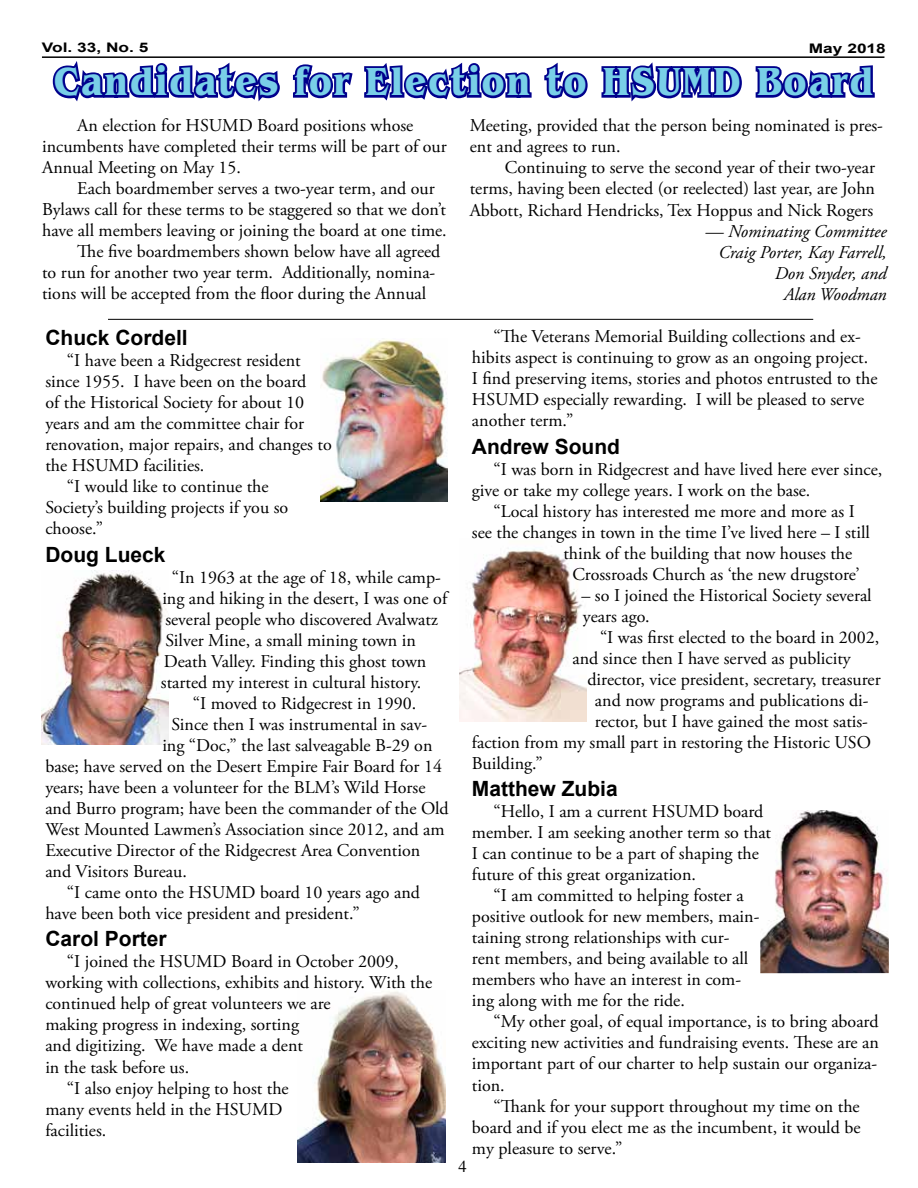
<style>
.page{position:relative;width:918px;height:1188px;background:#fff}
.page>*{position:absolute;margin:0;border:0;box-sizing:border-box;transform-origin:0 0}
.t1{font:700 41.1px "Benguiat Std ITC";letter-spacing:.07em;color:#79cfe7;scale:.84 1}
.t2{font:700 21px "Arial";color:#000}
.t3{font:18px/21px "Adobe Garamond Pro";color:#000}
.t4{font:italic 18px/21px "Adobe Garamond Pro";color:#000;text-align:right}
.t5{font:16.5px "Times";color:#000}
.t6{font:700 13.2px "Arial";color:#000;scale:1.31 1}
</style>
<div class="page">
<hr style="left:42px;top:56px;width:842px;height:2px;background:#000">
<img style="left:459px;top:548px;width:128px;height:174px">
<img style="left:41px;top:571px;width:128px;height:174px">
<img style="left:297px;top:991px;width:148px;height:171px">
<img style="left:320px;top:339px;width:128px;height:163px">
<svg style="left:52px;top:61px;width:228px;height:41px"></svg>
<svg style="left:292px;top:64px;width:61px;height:35px"></svg>
<svg style="left:364px;top:62px;width:168px;height:39px"></svg>
<svg style="left:544px;top:62px;width:44px;height:37px"></svg>
<svg style="left:599px;top:56px;width:146px;height:46px"></svg>
<svg style="left:755px;top:65px;width:120px;height:34px"></svg>
<img style="left:760px;top:810px;width:129px;height:163px">
<hr style="left:108px;top:319px;width:705px;height:1px;background:#000">
<p class="t6" style="left:42px;top:39px;width:83px">Vol. 33, No. 5</p>
<p class="t6" style="left:809px;top:39px;width:60px">May 2018</p>
<h1 class="t1" style="left:54px;top:58px;width:977px">Candidates for Election to HSUMD Board</h1>
<p class="t3" style="left:42px;top:116px;width:406px;text-indent:35px">An election for HSUMD Board positions whose incumbents have completed their terms will be part of our<br>Annual Meeting on May 15.</p>
<p class="t3" style="left:77px;top:179px;width:359px">Each boardmember serves a two-year term, and our</p>
<p class="t3" style="left:42px;top:200px;width:405px">Bylaws call for these terms to be staggered so that we don’t</p>
<p class="t3" style="left:42px;top:221px;width:406px">have all members leaving or joining the board at one time.</p>
<p class="t3" style="left:77px;top:242px;width:365px">The five boardmembers shown below have all agreed</p>
<p class="t3" style="left:42px;top:263px;width:395px">to run for another two year term. Additionally, nomina-</p>
<p class="t3" style="left:42px;top:284px;width:386px">tions will be accepted from the floor during the Annual</p>
<p class="t3" style="left:470px;top:116px;width:415px">Meeting, provided that the person being nominated is pres&shy;ent and agrees to run.</p>
<p class="t3" style="left:470px;top:158px;width:407px;text-align:justify;text-indent:35px">Continuing to serve the second year of their two-year terms, having been elected (or reelected) last year, are John Abbott, Richard Hendricks, Tex Hoppus and Nick Rogers</p>
<p class="t4" style="left:706px;top:221px;width:183px">— Nominating Committee<br>Craig Porter, Kay Farrell,<br>Don Snyder, and<br>Alan Woodman</p>
<p class="t2" style="left:45px;top:324px;width:144px">Chuck Cordell</p>
<p class="t3" style="left:67px;top:351px;width:235px">“I have been a Ridgecrest resident</p>
<p class="t3" style="left:45px;top:372px;width:262px">since 1955. I have been on the board</p>
<p class="t3" style="left:45px;top:393px;width:260px">of the Historical Society for about 10</p>
<p class="t3" style="left:45px;top:414px;width:260px">years and am the committee chair for</p>
<p class="t3" style="left:45px;top:435px;width:288px">renovation, major repairs, and changes to</p>
<p class="t3" style="left:45px;top:456px;width:161px">the HSUMD facilities.</p>
<p class="t3" style="left:67px;top:477px;width:203px">“I would like to continue the</p>
<p class="t3" style="left:45px;top:498px;width:244px">Society’s building projects if you so</p>
<p class="t3" style="left:45px;top:519px;width:59px">choose.”</p>
<p class="t2" style="left:45px;top:540px;width:122px">Doug Lueck</p>
<p class="t3" style="left:172px;top:567px;width:271px">“In 1963 at the age of 18, while camp-</p>
<p class="t3" style="left:162px;top:588px;width:286px">ing and hiking in the desert, I was one of</p>
<p class="t3" style="left:165px;top:609px;width:274px">several people who discovered Avalwatz</p>
<p class="t3" style="left:165px;top:630px;width:252px">Silver Mine, a small mining town in</p>
<p class="t3" style="left:164px;top:651px;width:264px">Death Valley. Finding this ghost town</p>
<p class="t3" style="left:161px;top:672px;width:262px">started my interest in cultural history.</p>
<p class="t3" style="left:193px;top:693px;width:225px">“I moved to Ridgecrest in 1990.</p>
<p class="t3" style="left:171px;top:714px;width:257px">Since then I was instrumental in sav-</p>
<p class="t3" style="left:162px;top:735px;width:272px">ing “Doc,” the last salveagable B-29 on</p>
<p class="t3" style="left:45px;top:756px;width:398px">base; have served on the Desert Empire Fair Board for 14</p>
<p class="t3" style="left:45px;top:777px;width:382px">years; have been a volunteer for the BLM’s Wild Horse</p>
<p class="t3" style="left:45px;top:798px;width:405px">and Burro program; have been the commander of the Old</p>
<p class="t3" style="left:45px;top:819px;width:401px">West Mounted Lawmen’s Association since 2012, and am</p>
<p class="t3" style="left:45px;top:840px;width:376px">Executive Director of the Ridgecrest Area Convention</p>
<p class="t3" style="left:45px;top:861px;width:143px">and Visitors Bureau.</p>
<p class="t3" style="left:67px;top:882px;width:355px">“I came onto the HSUMD board 10 years ago and</p>
<p class="t3" style="left:45px;top:903px;width:316px">have been both vice president and president.”</p>
<p class="t2" style="left:45px;top:925px;width:123px">Carol Porter</p>
<p class="t3" style="left:67px;top:952px;width:333px">“I joined the HSUMD Board in October 2009,</p>
<p class="t3" style="left:45px;top:973px;width:388px">working with collections, exhibits and history. With the</p>
<p class="t3" style="left:45px;top:994px;width:287px">continued help of great volunteers we are</p>
<p class="t3" style="left:45px;top:1015px;width:255px">making progress in indexing, sorting</p>
<p class="t3" style="left:45px;top:1036px;width:259px">and digitizing. We have made a dent</p>
<p class="t3" style="left:45px;top:1057px;width:145px">in the task before us.</p>
<p class="t3" style="left:67px;top:1078px;width:223px">“I also enjoy helping to host the</p>
<p class="t3" style="left:45px;top:1099px;width:239px">many events held in the HSUMD</p>
<p class="t3" style="left:45px;top:1120px;width:62px">facilities.</p>
<p class="t3" style="left:472px;top:326px;width:407px;text-indent:22px">“The Veterans Memorial Building collections and ex&shy;hibits aspect is continuing to grow as an ongoing project.<br>I find preserving items, stories and photos entrusted to the HSUMD especially rewarding. I will be pleased to serve another term.”</p>
<p class="t2" style="left:472px;top:432px;width:150px">Andrew Sound</p>
<p class="t3" style="left:494px;top:459px;width:390px">“I was born in Ridgecrest and have lived here ever since,</p>
<p class="t3" style="left:472px;top:480px;width:340px">give or take my college years. I work on the base.</p>
<p class="t3" style="left:494px;top:501px;width:363px">“Local history has interested me more and more as I</p>
<p class="t3" style="left:472px;top:522px;width:400px">see the changes in town in the time I’ve lived here – I still</p>
<p class="t3" style="left:563px;top:543px;width:290px">think of the building that now houses the</p>
<p class="t3" style="left:572px;top:564px;width:289px">Crossroads Church as ‘the new drugstore’</p>
<p class="t3" style="left:581px;top:585px;width:292px">– so I joined the Historical Society several years ago.</p>
<p class="t3" style="left:572px;top:627px;width:309px;text-indent:28px">“I was first elected to the board in 2002, and since then I have served as publicity</p>
<p class="t3" style="left:587px;top:669px;width:295px">director, vice president, secretary, treasurer</p>
<p class="t3" style="left:595px;top:690px;width:275px">and now programs and publications di-</p>
<p class="t3" style="left:595px;top:711px;width:275px">rector, but I have gained the most satis-</p>
<p class="t3" style="left:472px;top:732px;width:401px">faction from my small part in restoring the Historic USO</p>
<p class="t3" style="left:472px;top:753px;width:72px">Building.”</p>
<p class="t2" style="left:472px;top:775px;width:147px">Matthew Zubia</p>
<p class="t3" style="left:494px;top:802px;width:271px">“Hello, I am a current HSUMD board</p>
<p class="t3" style="left:472px;top:823px;width:301px">member. I am seeking another term so that</p>
<p class="t3" style="left:472px;top:844px;width:289px">I can continue to be a part of shaping the</p>
<p class="t3" style="left:472px;top:865px;width:226px">future of this great organization.</p>
<p class="t3" style="left:494px;top:886px;width:252px">“I am committed to helping foster a</p>
<p class="t3" style="left:472px;top:907px;width:289px">positive outlook for new members, main-</p>
<p class="t3" style="left:472px;top:928px;width:259px">taining strong relationships with cur-</p>
<p class="t3" style="left:472px;top:949px;width:278px">rent members, and being available to all</p>
<p class="t3" style="left:472px;top:970px;width:271px">members who have an interest in com-</p>
<p class="t3" style="left:472px;top:991px;width:214px">ing along with me for the ride.</p>
<p class="t3" style="left:494px;top:1012px;width:386px">“My other goal, of equal importance, is to bring aboard</p>
<p class="t3" style="left:472px;top:1033px;width:408px">exciting new activities and fundraising events. These are an</p>
<p class="t3" style="left:472px;top:1054px;width:407px">important part of our charter to help sustain our organiza-</p>
<p class="t3" style="left:472px;top:1075px;width:34px">tion.</p>
<p class="t3" style="left:494px;top:1096px;width:368px">“Thank for your support throughout my time on the</p>
<p class="t3" style="left:472px;top:1117px;width:390px">board and if you elect me as the incumbent, it would be</p>
<p class="t3" style="left:472px;top:1138px;width:152px">my pleasure to serve.”</p>
<p class="t5" style="left:459px;top:1151px;width:10px">4</p>
</div>
